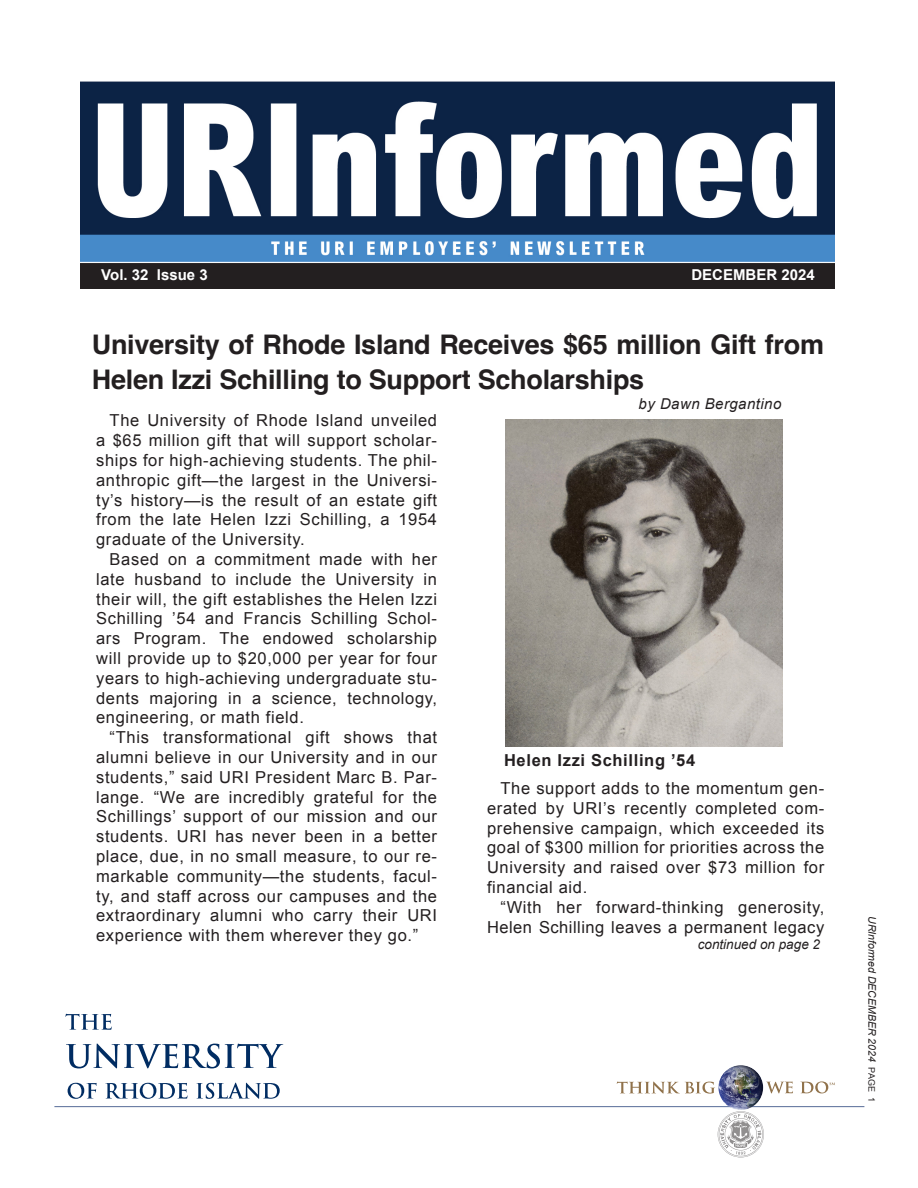
<style>
.page{position:relative;width:918px;height:1188px;background:#fff}
.page>*{position:absolute;margin:0;border:0;box-sizing:border-box;transform-origin:0 0}
.t1{font:700 27px/34.5px "Helvetica";letter-spacing:-.01em;color:#231f20}
.t2{font:16.5px/19.8px "Arial";letter-spacing:.04em;color:#231f20;text-align:justify}
.t3{font:700 16.5px "Arial";letter-spacing:.04em;color:#231f20}
.t4{font:700 15px "Arial";color:#fff}
.t5{font:italic 15px "Arial";letter-spacing:.03em;color:#231f20}
.t6{font:italic 13.5px "Arial";color:#231f20}
.t7{font:italic 10.5px "Arial";color:#231f20}
.s1{font-style:normal;font-size:9px}
</style>
<div class="page">
<img style="left:80px;top:81px;width:755px;height:181px">
<div style="left:54px;top:264px;width:808px;height:24px;background:#231f20"></div>
<div style="left:53px;top:263px;width:810px;height:26px;border:2px solid #231f20"></div>
<div style="left:34px;top:58px;width:46px;height:265px;background:#fff"></div>
<div style="left:835px;top:45px;width:47px;height:265px;background:#fff"></div>
<img style="left:506px;top:420px;width:277px;height:327px">
<hr style="left:54px;top:1106px;width:810px;height:1px;background:#576c98">
<svg style="left:66px;top:1044px;width:217px;height:24px"></svg>
<svg style="left:68px;top:1083px;width:29px;height:16px"></svg>
<svg style="left:105px;top:1083px;width:82px;height:16px"></svg>
<svg style="left:196px;top:1083px;width:84px;height:16px"></svg>
<svg style="left:65px;top:1014px;width:47px;height:16px"></svg>
<svg style="left:718px;top:1111px;width:46px;height:46px"></svg>
<svg style="left:617px;top:1082px;width:98px;height:12px"></svg>
<svg style="left:767px;top:1082px;width:26px;height:11px"></svg>
<svg style="left:800px;top:1081px;width:35px;height:12px"></svg>
<img style="left:718px;top:1065px;width:45px;height:45px;border-radius:22px">
<p class="t4" style="left:101px;top:265px;width:108px">Vol. 32 Issue 3</p>
<p class="t4" style="left:691px;top:265px;width:125px">DECEMBER 2024</p>
<p class="t1" style="left:92px;top:330px;width:734px">University of Rhode Island Receives $65 million Gift from<br>Helen Izzi Schilling to Support Scholarships</p>
<p class="t5" style="left:639px;top:394px;width:144px">by Dawn Bergantino</p>
<p class="t2" style="left:96px;top:411px;width:343px;text-indent:13px">The University of Rhode Island unveiled a $65 million gift that will support scholar&shy;ships for high-achieving students. The phil&shy;anthropic gift—the largest in the Universi&shy;ty’s history—is the result of an estate gift from the late Helen Izzi Schilling, a 1954 graduate of the University.</p>
<p class="t2" style="left:96px;top:549px;width:343px;text-indent:13px">Based on a commitment made with her late husband to include the University in their will, the gift establishes the Helen Izzi Schilling ’54 and Francis Schilling Schol&shy;ars Program. The endowed scholarship will provide up to $20,000 per year for four years to high-achieving undergraduate stu&shy;dents majoring in a science, technology, engineering, or math field.</p>
<p class="t2" style="left:96px;top:728px;width:343px;text-indent:13px">“This transformational gift shows that alumni believe in our University and in our students,” said URI President Marc B. Par&shy;lange. “We are incredibly grateful for the Schillings’ support of our mission and our students. URI has never been in a better place, due, in no small measure, to our re&shy;markable community—the students, facul&shy;ty, and staff across our campuses and the extraordinary alumni who carry their URI experience with them wherever they go.”</p>
<p class="t3" style="left:504px;top:750px;width:193px">Helen Izzi Schilling ’54</p>
<p class="t2" style="left:487px;top:778px;width:339px;text-indent:13px">The support adds to the momentum gen&shy;erated by URI’s recently completed com&shy;prehensive campaign, which exceeded its goal of $300 million for priorities across the University and raised over $73 million for financial aid.</p>
<p class="t2" style="left:487px;top:897px;width:339px;text-align:right">“With her forward-thinking generosity,<br>Helen Schilling leaves a permanent legacy</p>
<p class="t6" style="left:698px;top:936px;width:124px">continued on page 2</p>
<p class="t7" style="left:879px;top:916px;width:187px;rotate:90deg">URInformed DECEMBER 2024 <span class="s1">PAGE 1</span></p>
</div>
